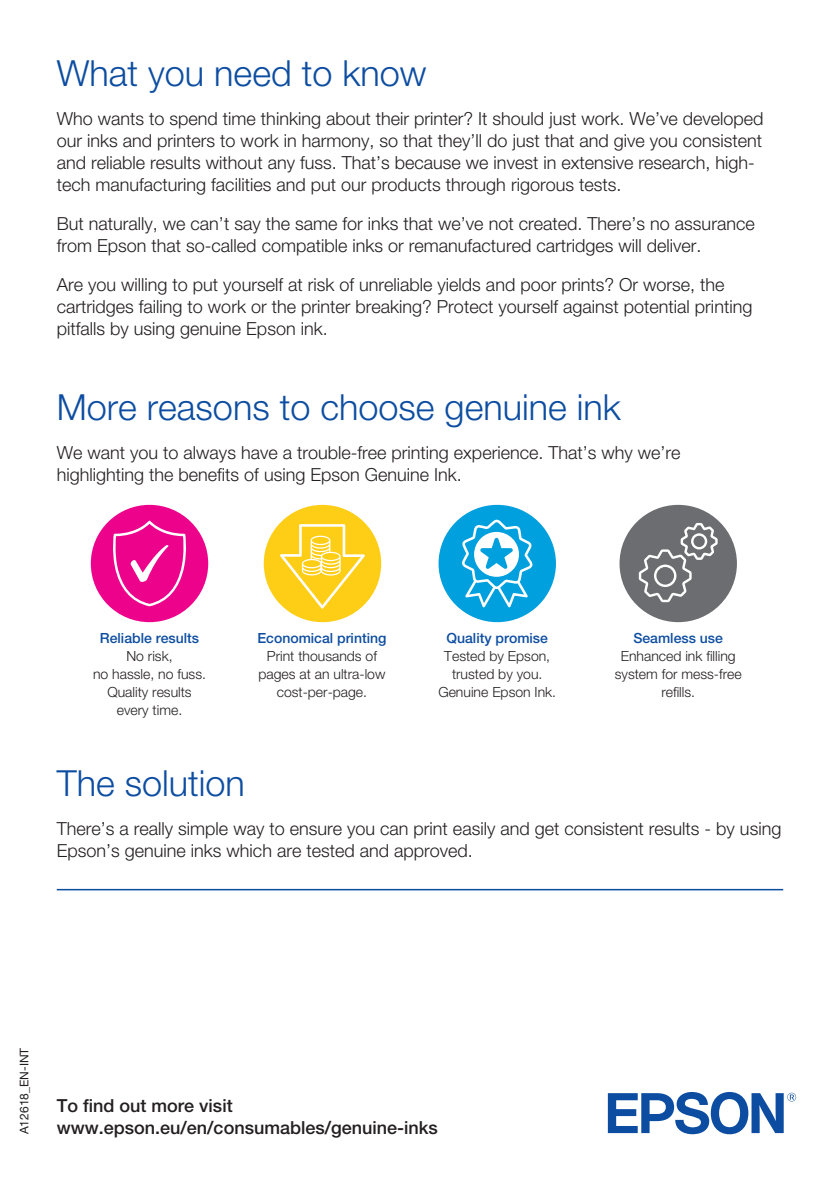
<style>
.page{position:relative;width:840px;height:1191px;background:#fff}
.page>*{position:absolute;margin:0;border:0;box-sizing:border-box;transform-origin:0 0}
.t1{font:300 36px "Helvetica Neue LT";color:#0d4da1}
.t2{font:300 18px/22px "Helvetica Neue LT";color:#231f20}
.t3{font:500 18px "Helvetica Neue LT";color:#231f20}
.t4{font:300 14px/18px "Helvetica Neue LT";color:#231f20;text-align:center}
.t5{font:500 14px "Helvetica Neue LT";color:#0d4da1}
.t6{font:12px "Helvetica Neue LT";color:#231f20}
</style>
<div class="page">
<svg style="left:607px;top:1092px;width:188px;height:42px"></svg>
<hr style="left:57px;top:889px;width:725px;height:1px;background:#0d4da1">
<div style="left:91px;top:505px;width:117px;height:117px;background:#ed028c;border-radius:50%"></div>
<svg style="left:113px;top:521px;width:73px;height:85px"></svg>
<div style="left:263px;top:505px;width:118px;height:117px;background:#fecd15;border-radius:50%"></div>
<svg style="left:280px;top:524px;width:85px;height:84px"></svg>
<div style="left:438px;top:505px;width:117px;height:117px;background:#009fdd;border-radius:50%"></div>
<svg style="left:462px;top:519px;width:70px;height:88px"></svg>
<div style="left:619px;top:505px;width:117px;height:117px;background:#6c6d70;border-radius:50%"></div>
<svg style="left:638px;top:523px;width:79px;height:79px"></svg>
<h1 class="t1" style="left:57px;top:51px;width:371px">What you need to know</h1>
<p class="t2" style="left:57px;top:107px;width:708px">Who wants to spend time thinking about their printer? It should just work. We’ve developed our inks and printers to work in harmony, so that they’ll do just that and give you consistent and reliable results without any fuss. That’s because we invest in extensive research, high&shy;tech manufacturing facilities and put our products through rigorous tests.</p>
<p class="t2" style="left:57px;top:212px;width:699px">But naturally, we can’t say the same for inks that we’ve not created. There’s no assurance from Epson that so-called compatible inks or remanufactured cartridges will deliver.</p>
<p class="t2" style="left:57px;top:273px;width:696px">Are you willing to put yourself at risk of unreliable yields and poor prints? Or worse, the cartridges failing to work or the printer breaking? Protect yourself against potential printing pitfalls by using genuine Epson ink.</p>
<h1 class="t1" style="left:57px;top:385px;width:565px">More reasons to choose genuine ink</h1>
<p class="t2" style="left:57px;top:441px;width:625px">We want you to always have a trouble-free printing experience. That’s why we’re highlighting the benefits of using Epson Genuine Ink.</p>
<p class="t5" style="left:100px;top:629px;width:101px">Reliable results</p>
<p class="t4" style="left:93px;top:647px;width:114px">No risk,<br>no hassle, no fuss.<br>Quality results every time.</p>
<p class="t5" style="left:257px;top:629px;width:130px">Economical printing</p>
<p class="t4" style="left:258px;top:647px;width:128px">Print thousands of pages at an ultra-low cost-per-page.</p>
<p class="t5" style="left:446px;top:629px;width:103px">Quality promise</p>
<p class="t4" style="left:438px;top:647px;width:119px">Tested by Epson, trusted by you.<br>Genuine Epson Ink.</p>
<p class="t5" style="left:633px;top:629px;width:91px">Seamless use</p>
<p class="t4" style="left:614px;top:647px;width:128px">Enhanced ink filling system for mess-free refills.</p>
<h1 class="t1" style="left:57px;top:761px;width:190px">The solution</h1>
<p class="t2" style="left:57px;top:817px;width:725px">There’s a really simple way to ensure you can print easily and get consistent results - by using<br>Epson’s genuine inks which are tested and approved.</p>
<p class="t6" style="left:17px;top:1134px;width:88px;rotate:-90deg">A12618_EN-INT</p>
<p class="t3" style="left:57px;top:1095px;width:177px">To find out more visit</p>
<p class="t3" style="left:57px;top:1117px;width:382px">www.epson.eu/en/consumables/genuine-inks</p>
</div>
